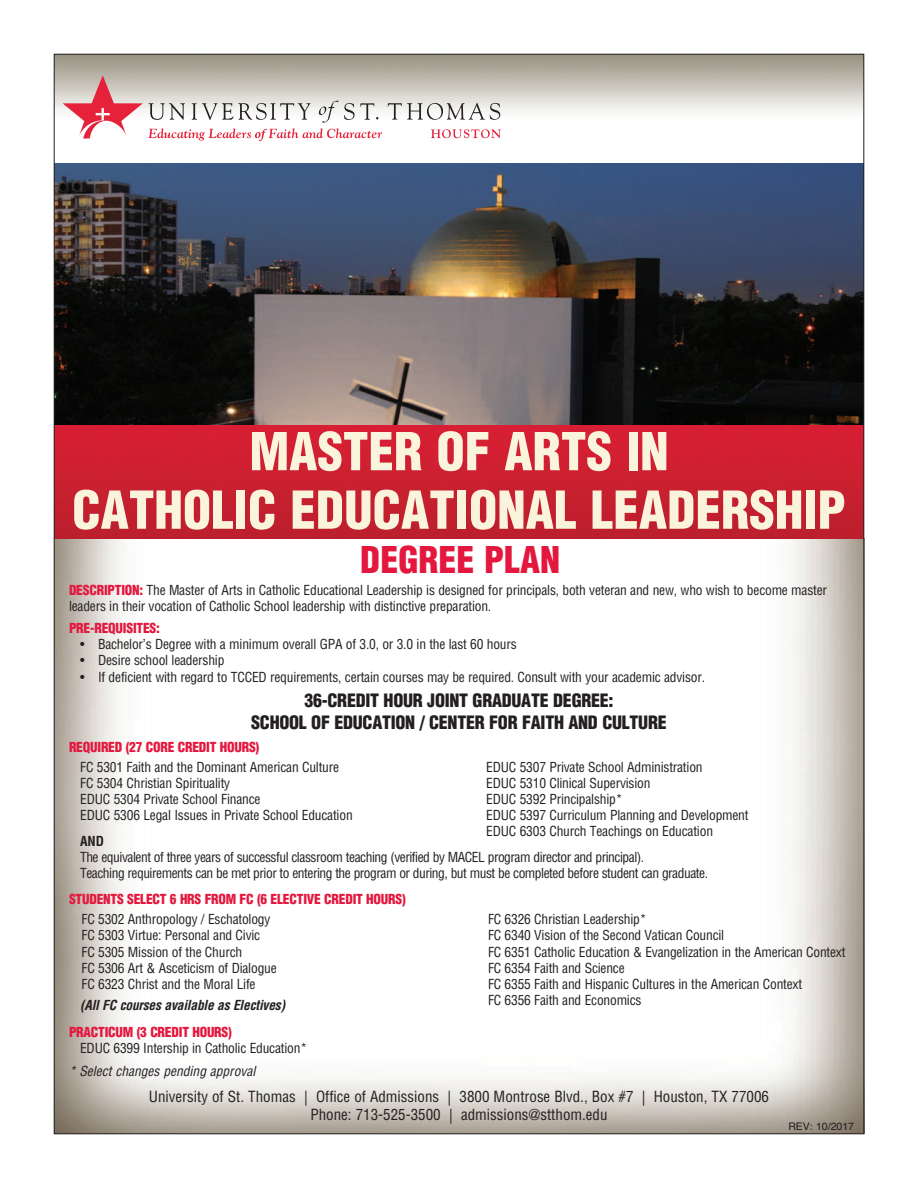
<style>
.page{position:relative;width:918px;height:1188px;background:#fff}
.page>*{position:absolute;margin:0;border:0;box-sizing:border-box;transform-origin:0 0}
.t1{font:900 condensed 51px/58.5px "Helvetica";color:#fbf4dd;text-align:center}
.t2{font:900 condensed 36px "Helvetica";color:#e4183e}
.t3{font:900 condensed 18px/21.6px "Helvetica";letter-spacing:-.015em;color:#231f20;text-align:center}
.t4{font:condensed 15px/18px "Helvetica";color:#231f20;text-align:center}
.t5{font:condensed 13.5px/16.2px "Helvetica";letter-spacing:-.015em;color:#231f20}
.t6{font:condensed 13.5px/16.2px "Helvetica";letter-spacing:-.035em;color:#231f20}
.t7{font:900 condensed 13.5px "Helvetica";letter-spacing:-.015em;color:#e4183e}
.t8{font:italic 700 condensed 13.5px "Helvetica";letter-spacing:-.015em;color:#231f20}
.t9{font:italic condensed 13.5px "Helvetica";color:#231f20}
.t10{font:700 condensed 13.5px "Helvetica";color:#231f20}
.t11{font:10.5px "Helvetica";color:#231f20}
.s1{font-weight:900;color:#e4183e}
</style>
<div class="page">
<img style="left:56px;top:189px;width:806px;height:943px">
<svg style="left:54px;top:54px;width:810px;height:135px;background:#3f567b"></svg>
<img style="left:56px;top:56px;width:806px;height:111px">
<svg style="left:388px;top:103px;width:112px;height:17px"></svg>
<svg style="left:63px;top:75px;width:319px;height:66px"></svg>
<svg style="left:431px;top:129px;width:70px;height:9px"></svg>
<h1 class="t1" style="left:72px;top:423px;width:775px">MASTER OF ARTS IN<br>CATHOLIC EDUCATIONAL LEADERSHIP</h1>
<h2 class="t2" style="left:360px;top:540px;width:201px">DEGREE PLAN</h2>
<p class="t5" style="left:69px;top:582px;width:759px"><span class="s1">DESCRIPTION:</span> The Master of Arts in Catholic Educational Leadership is designed for principals, both veteran and new, who wish to become master leaders in their vocation of Catholic School leadership with distinctive preparation.</p>
<p class="t7" style="left:69px;top:620px;width:92px">PRE-REQUISITES:</p>
<p class="t5" style="left:80px;top:636px;width:438px">• Bachelor’s Degree with a minimum overall GPA of 3.0, or 3.0 in the last 60 hours</p>
<p class="t5" style="left:80px;top:653px;width:146px">• Desire school leadership</p>
<p class="t5" style="left:80px;top:669px;width:626px">• If deficient with regard to TCCED requirements, certain courses may be required. Consult with your academic advisor.</p>
<h3 class="t3" style="left:251px;top:690px;width:417px">36-CREDIT HOUR JOINT GRADUATE DEGREE:<br>SCHOOL OF EDUCATION / CENTER FOR FAITH AND CULTURE</h3>
<p class="t7" style="left:69px;top:740px;width:192px">REQUIRED (27 CORE CREDIT HOURS)</p>
<p class="t5" style="left:80px;top:759px;width:274px">FC 5301 Faith and the Dominant American Culture FC 5304 Christian Spirituality<br>EDUC 5304 Private School Finance<br>EDUC 5306 Legal Issues in Private School Education</p>
<p class="t5" style="left:486px;top:759px;width:264px">EDUC 5307 Private School Administration<br>EDUC 5310 Clinical Supervision<br>EDUC 5392 Principalship*<br>EDUC 5397 Curriculum Planning and Development EDUC 6303 Church Teachings on Education</p>
<p class="t10" style="left:80px;top:833px;width:26px">AND</p>
<p class="t6" style="left:80px;top:849px;width:629px">The equivalent of three years of successful classroom teaching (verified by MACEL program director and principal).<br>Teaching requirements can be met prior to entering the program or during, but must be completed before student can graduate.</p>
<p class="t7" style="left:69px;top:891px;width:338px">STUDENTS SELECT 6 HRS FROM FC (6 ELECTIVE CREDIT HOURS)</p>
<p class="t5" style="left:82px;top:911px;width:197px">FC 5302 Anthropology / Eschatology FC 5303 Virtue: Personal and Civic FC 5305 Mission of the Church<br>FC 5306 Art &amp; Asceticism of Dialogue FC 6323 Christ and the Moral Life</p>
<p class="t5" style="left:488px;top:911px;width:359px">FC 6326 Christian Leadership*<br>FC 6340 Vision of the Second Vatican Council<br>FC 6351 Catholic Education &amp; Evangelization in the American Context FC 6354 Faith and Science<br>FC 6355 Faith and Hispanic Cultures in the American Context<br>FC 6356 Faith and Economics</p>
<p class="t8" style="left:80px;top:998px;width:207px">(All FC courses available as Electives)</p>
<p class="t7" style="left:69px;top:1025px;width:164px">PRACTICUM (3 CREDIT HOURS)</p>
<p class="t5" style="left:80px;top:1041px;width:228px">EDUC 6399 Intership in Catholic Education*</p>
<p class="t9" style="left:69px;top:1063px;width:188px">* Select changes pending approval</p>
<p class="t4" style="left:149px;top:1088px;width:622px">University of St. Thomas | Office of Admissions | 3800 Montrose Blvd., Box #7 | Houston, TX 77006<br>Phone: 713-525-3500 | admissions@stthom.edu</p>
<p class="t11" style="left:788px;top:1120px;width:67px">REV: 10/2017</p>
</div>
